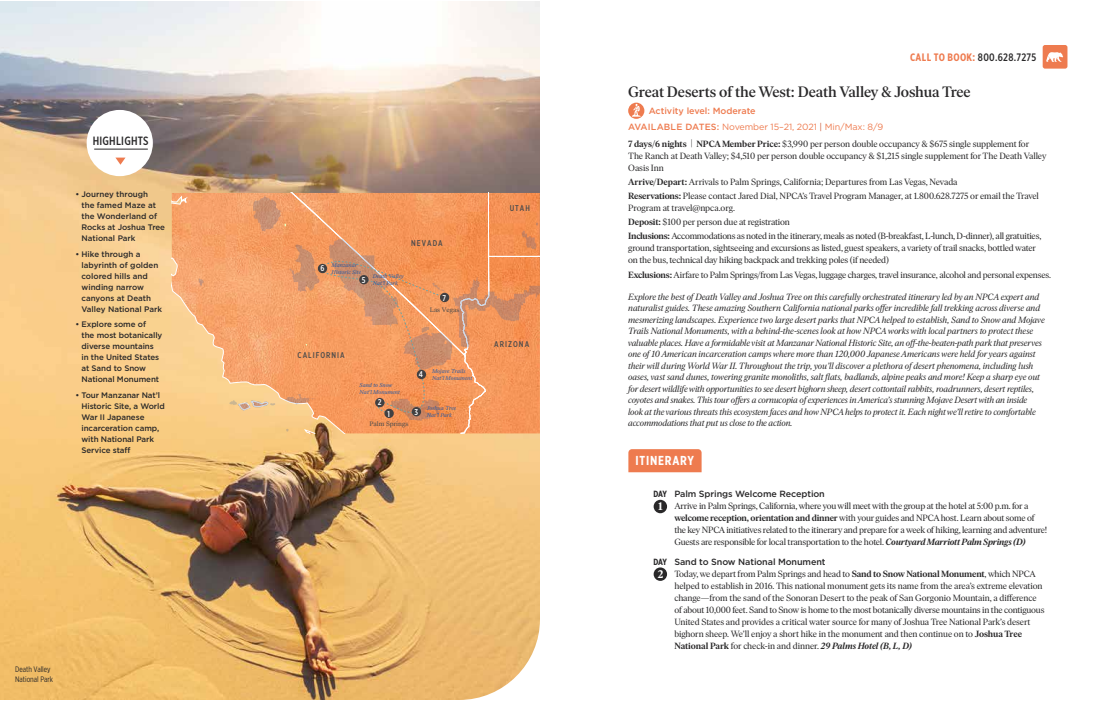
<style>
.page{position:relative;width:1116px;height:720px;background:#fff}
.page>*{position:absolute;margin:0;border:0;box-sizing:border-box;transform-origin:0 0}
.t1{font:500 15px "Ivar Headline";letter-spacing:-.005em;color:#292829}
.t2{font:700 13px "Gotham X Narrow";letter-spacing:.06em;color:#fff}
.t3{font:500 12px "Gotham X Narrow";letter-spacing:.02em;color:#292829}
.t4{font:700 11px "Ivar Headline";color:#fff}
.t5{font:500 10.8px "Gotham X Narrow";letter-spacing:.03em;color:#292829}
.t6{font:9px/12px "Ivar Headline";letter-spacing:-.015em;color:#292829}
.t7{font:italic 9px/11.5px "Ivar Headline";letter-spacing:-.01em;color:#292829}
.t8{font:500 9px/16.5px "Gotham";color:#ee7b4f}
.t9{font:500 9px "Gotham";letter-spacing:-.01em;color:#292829}
.t10{font:700 9px "Gotham X Narrow";letter-spacing:-.055em;color:#292829}
.t11{font:500 8.4px "Gotham X Narrow";letter-spacing:.125em;color:#4c4c4c}
.t12{font:500 8.4px "Gotham X Narrow";color:#fff}
.t13{font:500 8px/11px "Gotham";letter-spacing:-.01em;color:#292829}
.t14{font:8px/9.6px "Gotham X Narrow";color:#292829}
.t15{font:6.5px "Ivar Text Hydro";color:#4c4c4c}
.t16{font:italic 5.6px/6.7px "Ivar Text Hydro";color:#305b9d}
.s1{font-weight:700;color:#ee7b4f}
.s2{font-weight:400}
.s3{font-weight:400;color:#cd5e3f}
.s4{font-weight:600}
.s5{font-style:italic}
.s6{font-weight:600;font-style:italic}
</style>
<div class="page">
<img style="left:0;top:1px;width:540px;height:699px">
<svg style="left:628px;top:449px;width:74px;height:23px;background:#ee7d52"></svg>
<div style="left:654px;top:500px;width:13px;height:13px;background:#292829;border-radius:50%"></div>
<div style="left:654px;top:567px;width:13px;height:14px;background:#292829;border-radius:50%"></div>
<svg style="left:628px;top:103px;width:16px;height:16px"></svg>
<svg style="left:172px;top:193px;width:368px;height:240px;background:#f1a067"></svg>
<div style="left:384px;top:409px;width:10px;height:9px;background:#414042;border-radius:50%"></div>
<div style="left:440px;top:293px;width:9px;height:9px;background:#414042;border-radius:50%"></div>
<div style="left:318px;top:264px;width:9px;height:9px;background:#414042;border-radius:50%"></div>
<div style="left:359px;top:275px;width:10px;height:9px;background:#414042;border-radius:50%"></div>
<div style="left:417px;top:370px;width:9px;height:9px;background:#414042;border-radius:50%"></div>
<div style="left:375px;top:398px;width:9px;height:9px;background:#414042;border-radius:50%"></div>
<div style="left:412px;top:407px;width:9px;height:9px;background:#414042;border-radius:50%"></div>
<div style="left:87px;top:110px;width:66px;height:66px;background:#fff;border-radius:50%"></div>
<svg style="left:115px;top:158px;width:10px;height:7px"></svg>
<hr style="left:94px;top:149px;width:54px;height:1px;background:#292829">
<div style="left:1043px;top:45px;width:24px;height:24px;background:#ee7b4f;border-radius:2px"></div>
<svg style="left:1046px;top:52px;width:17px;height:10px"></svg>
<h3 class="t3" style="left:93px;top:134px;width:57px">HIGHLIGHTS</h3>
<p class="t13" style="left:82px;top:189px;width:85px;text-indent:-6px">• Journey through<br>the famed Maze at the Wonderland of<br>Rocks at Joshua Tree<br>National Park</p>
<p class="t13" style="left:82px;top:248px;width:82px;text-indent:-6px">• Hike through a labyrinth of golden colored hills and winding narrow canyons at Death<br>Valley National Park</p>
<p class="t13" style="left:82px;top:319px;width:82px;text-indent:-6px">• Explore some of<br>the most botanically diverse mountains in the United States at Sand to Snow<br>National Monument</p>
<p class="t13" style="left:82px;top:389px;width:85px;text-indent:-6px">• Tour Manzanar Nat’l<br>Historic Site, a World<br>War II Japanese incarceration camp, with National Park<br>Service staff</p>
<p class="t14" style="left:15px;top:665px;width:39px">Death Valley<br>National Park</p>
<p class="t16" style="left:332px;top:262px;width:31px">Manzanar<br>Historic Site</p>
<p class="t12" style="left:321px;top:263px;width:6px">6</p>
<p class="t16" style="left:373px;top:273px;width:32px">Death Valley<br>Nat’l Park</p>
<p class="t12" style="left:362px;top:274px;width:5px">5</p>
<p class="t11" style="left:411px;top:238px;width:33px">NEVADA</p>
<p class="t12" style="left:443px;top:293px;width:5px">7</p>
<p class="t15" style="left:430px;top:306px;width:31px">Las Vegas</p>
<p class="t11" style="left:298px;top:350px;width:49px">CALIFORNIA</p>
<p class="t16" style="left:360px;top:382px;width:42px">Sand to Snow<br>Nat’l Monument</p>
<p class="t12" style="left:378px;top:397px;width:5px">2</p>
<p class="t12" style="left:388px;top:409px;width:4px">1</p>
<p class="t12" style="left:419px;top:369px;width:6px">4</p>
<p class="t16" style="left:432px;top:368px;width:42px">Mojave Trails<br>Nat’l Monument</p>
<p class="t12" style="left:414px;top:406px;width:5px">3</p>
<p class="t16" style="left:427px;top:405px;width:31px">Joshua Tree<br>Nat’l Park</p>
<p class="t15" style="left:370px;top:420px;width:40px">Palm Springs</p>
<p class="t11" style="left:510px;top:203px;width:22px">UTAH</p>
<p class="t11" style="left:494px;top:339px;width:36px">ARIZONA</p>
<p class="t5" style="left:910px;top:51px;width:128px"><span class="s1">CALL TO BOOK:</span> 800.628.7275</p>
<h1 class="t1" style="left:628px;top:83px;width:344px">Great Deserts of the West: Death Valley &amp; Joshua Tree</h1>
<p class="t8" style="left:628px;top:102px;width:257px;text-indent:21px">Activity level: Moderate<br>AVAILABLE DATES: <span class="s2">November 15–21, 2021</span> <span class="s3">|</span> <span class="s2">Min/Max: 8/9</span></p>
<p class="t6" style="left:628px;top:138px;width:420px"><span class="s4">7 days/6 nights</span> <span class="s5">|</span> <span class="s4">NPCA Member Price:</span> $3,990 per person double occupancy &amp; $675 single supplement for<br>The Ranch at Death Valley; $4,510 per person double occupancy &amp; $1,215 single supplement for The Death Valley<br>Oasis Inn</p>
<p class="t6" style="left:628px;top:175px;width:412px;line-height:14.2px"><span class="s4">Arrive/Depart:</span> Arrivals to Palm Springs, California; Departures from Las Vegas, Nevada<br><span class="s4">Reservations:</span> Please contact Jared Dial, NPCA’s Travel Program Manager, at 1.800.628.7275 or email the Travel</p>
<p class="t6" style="left:628px;top:201px;width:415px;line-height:14.2px">Program at travel@npca.org.<br><span class="s4">Deposit:</span> $100 per person due at registration<br><span class="s4">Inclusions:</span> Accommodations as noted in the itinerary, meals as noted (B-breakfast, L-lunch, D-dinner), all gratuities,</p>
<p class="t6" style="left:628px;top:242px;width:409px">ground transportation, sightseeing and excursions as listed, guest speakers, a variety of trail snacks, bottled water on the bus, technical day hiking backpack and trekking poles (if needed)</p>
<p class="t6" style="left:628px;top:269px;width:424px"><span class="s4">Exclusions:</span> Airfare to Palm Springs/from Las Vegas, luggage charges, travel insurance, alcohol and personal expenses.</p>
<p class="t7" style="left:628px;top:291px;width:418px">Explore the best of Death Valley and Joshua Tree on this carefully orchestrated itinerary led by an NPCA expert and naturalist guides. These amazing Southern California national parks offer incredible fall trekking across diverse and mesmerizing landscapes. Experience two large desert parks that NPCA helped to establish, Sand to Snow and Mojave Trails National Monuments, with a behind-the-scenes look at how NPCA works with local partners to protect these valuable places. Have a formidable visit at Manzanar National Historic Site, an off-the-beaten-path park that preserves one of 10 American incarceration camps where more than 120,000 Japanese Americans were held for years against their will during World War II. Throughout the trip, you’ll discover a plethora of desert phenomena, including lush oases, vast sand dunes, towering granite monoliths, salt flats, badlands, alpine peaks and more! Keep a sharp eye out for desert wildlife with opportunities to see desert bighorn sheep, desert cottontail rabbits, roadrunners, desert reptiles, coyotes and snakes. This tour offers a cornucopia of experiences in America’s stunning Mojave Desert with an inside<br>look at the various threats this ecosystem faces and how NPCA helps to protect it. Each night we’ll retire to comfortable accommodations that put us close to the action.</p>
<h2 class="t2" style="left:636px;top:453px;width:60px">ITINERARY</h2>
<p class="t9" style="left:674px;top:488px;width:152px">Palm Springs Welcome Reception</p>
<p class="t6" style="left:674px;top:500px;width:374px">Arrive in Palm Springs, California, where you will meet with the group at the hotel at 5:00 p.m. for a <span class="s4">welcome reception, orientation and dinner</span> with your guides and NPCA host. Learn about some of the key NPCA initiatives related to the itinerary and prepare for a week of hiking, learning and adventure!<br>Guests are responsible for local transportation to the hotel. <span class="s6">Courtyard Marriott Palm Springs (D)</span></p>
<p class="t9" style="left:674px;top:556px;width:153px">Sand to Snow National Monument</p>
<p class="t6" style="left:674px;top:568px;width:372px">Today, we depart from Palm Springs and head to <span class="s4">Sand to Snow National Monument</span>, which NPCA helped to establish in 2016. This national monument gets its name from the area’s extreme elevation change—from the sand of the Sonoran Desert to the peak of San Gorgonio Mountain, a difference of about 10,000 feet. Sand to Snow is home to the most botanically diverse mountains in the contiguous United States and provides a critical water source for many of Joshua Tree National Park’s desert bighorn sheep. We’ll enjoy a short hike in the monument and then continue on to <span class="s4">Joshua Tree National Park</span> for check-in and dinner. <span class="s6">29 Palms Hotel (B, L, D)</span></p>
<p class="t10" style="left:654px;top:489px;width:15px">DAY</p>
<p class="t4" style="left:658px;top:500px;width:6px">1</p>
<p class="t10" style="left:654px;top:556px;width:15px">DAY</p>
<p class="t4" style="left:658px;top:568px;width:7px">2</p>
</div>
